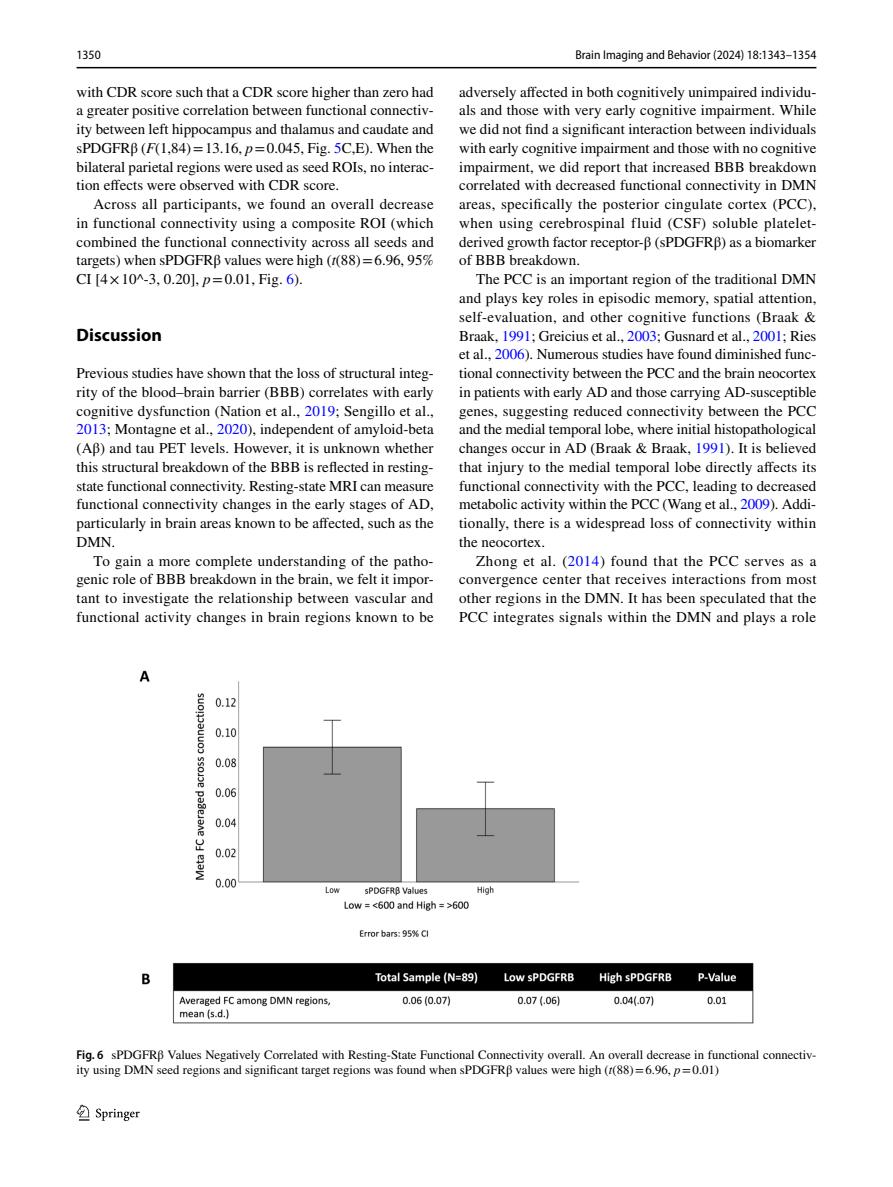
<style>
.page{position:relative;width:893px;height:1187px;background:#fff}
.page>*{position:absolute;margin:0;border:0;box-sizing:border-box;transform-origin:0 0}
.t1{font:700 18px "Myriad Pro";color:#000}
.t2{font:15px/18.8px "STIX";letter-spacing:.005em;color:#000;text-align:justify}
.t3{font:12.75px/15px "STIX";color:#000}
.t4{font:semi-condensed 12.75px "Myriad Pro";color:#000}
.s1{font-style:italic}
.s2{color:#00f}
.s3{font-family:"Myriad Pro";font-weight:600;font-stretch:semi-condensed}
</style>
<div class="page">
<hr style="left:77px;top:67px;width:739px;height:1px;background:#000">
<svg style="left:77px;top:1104px;width:12px;height:16px"></svg>
<svg style="left:96px;top:1108px;width:44px;height:12px"></svg>
<img style="left:139px;top:670px;width:615px;height:353px">
<p class="t4" style="left:77px;top:48px;width:26px">1350</p>
<p class="t4" style="left:575px;top:48px;width:243px">Brain Imaging and Behavior (2024) 18:1343–1354</p>
<p class="t2" style="left:77px;top:83px;width:359px">with CDR score such that a CDR score higher than zero had a greater positive correlation between functional connectiv&shy;ity between left hippocampus and thalamus and caudate and sPDGFRβ (<span class="s1">F</span>(1,84)=13.16, <span class="s1">p</span>=0.045, Fig. <span class="s2">5</span>C,E). When the bilateral parietal regions were used as seed ROIs, no interac&shy;tion effects were observed with CDR score.</p>
<p class="t2" style="left:77px;top:196px;width:359px;text-indent:17px">Across all participants, we found an overall decrease in functional connectivity using a composite ROI (which combined the functional connectivity across all seeds and targets) when sPDGFRβ values were high (<span class="s1">t</span>(88)=6.96, 95% CI [4×10^-3, 0.20], <span class="s1">p</span>=0.01, Fig. <span class="s2">6</span>).</p>
<p class="t2" style="left:459px;top:83px;width:359px">adversely affected in both cognitively unimpaired individu&shy;als and those with very early cognitive impairment. While we did not find a significant interaction between individuals with early cognitive impairment and those with no cognitive impairment, we did report that increased BBB breakdown correlated with decreased functional connectivity in DMN areas, specifically the posterior cingulate cortex (PCC), when using cerebrospinal fluid (CSF) soluble platelet&shy;derived growth factor receptor-β (sPDGFRβ) as a biomarker of BBB breakdown.</p>
<p class="t2" style="left:459px;top:271px;width:359px;text-indent:17px">The PCC is an important region of the traditional DMN and plays key roles in episodic memory, spatial attention, self-evaluation, and other cognitive functions (Braak &amp; Braak, <span class="s2">1991</span>; Greicius et al., <span class="s2">2003</span>; Gusnard et al., <span class="s2">2001</span>; Ries et al., <span class="s2">2006</span>). Numerous studies have found diminished func&shy;tional connectivity between the PCC and the brain neocortex in patients with early AD and those carrying AD-susceptible genes, suggesting reduced connectivity between the PCC and the medial temporal lobe, where initial histopathological changes occur in AD (Braak &amp; Braak, <span class="s2">1991</span>). It is believed that injury to the medial temporal lobe directly affects its functional connectivity with the PCC, leading to decreased metabolic activity within the PCC (Wang et al., <span class="s2">2009</span>). Addi&shy;tionally, there is a widespread loss of connectivity within the neocortex.</p>
<p class="t2" style="left:459px;top:552px;width:359px;text-indent:17px">Zhong et al. (<span class="s2">2014</span>) found that the PCC serves as a convergence center that receives interactions from most other regions in the DMN. It has been speculated that the PCC integrates signals within the DMN and plays a role</p>
<p class="t1" style="left:77px;top:323px;width:87px">Discussion</p>
<p class="t2" style="left:77px;top:364px;width:359px">Previous studies have shown that the loss of structural integ&shy;rity of the blood–brain barrier (BBB) correlates with early cognitive dysfunction (Nation et al., <span class="s2">2019</span>; Sengillo et al., <span class="s2">2013</span>; Montagne et al., <span class="s2">2020</span>), independent of amyloid-beta (Aβ) and tau PET levels. However, it is unknown whether this structural breakdown of the BBB is reflected in resting&shy;state functional connectivity. Resting-state MRI can measure functional connectivity changes in the early stages of AD, particularly in brain areas known to be affected, such as the DMN.</p>
<p class="t2" style="left:77px;top:552px;width:359px;text-indent:17px">To gain a more complete understanding of the patho&shy;genic role of BBB breakdown in the brain, we felt it impor&shy;tant to investigate the relationship between vascular and functional activity changes in brain regions known to be</p>
<p class="t3" style="left:77px;top:1047px;width:741px"><span class="s3">Fig. 6</span> sPDGFRβ Values Negatively Correlated with Resting-State Functional Connectivity overall. An overall decrease in functional connectiv&shy;ity using DMN seed regions and significant target regions was found when sPDGFRβ values were high (<span class="s1">t</span>(88)=6.96, <span class="s1">p</span>=0.01)</p>
</div>
